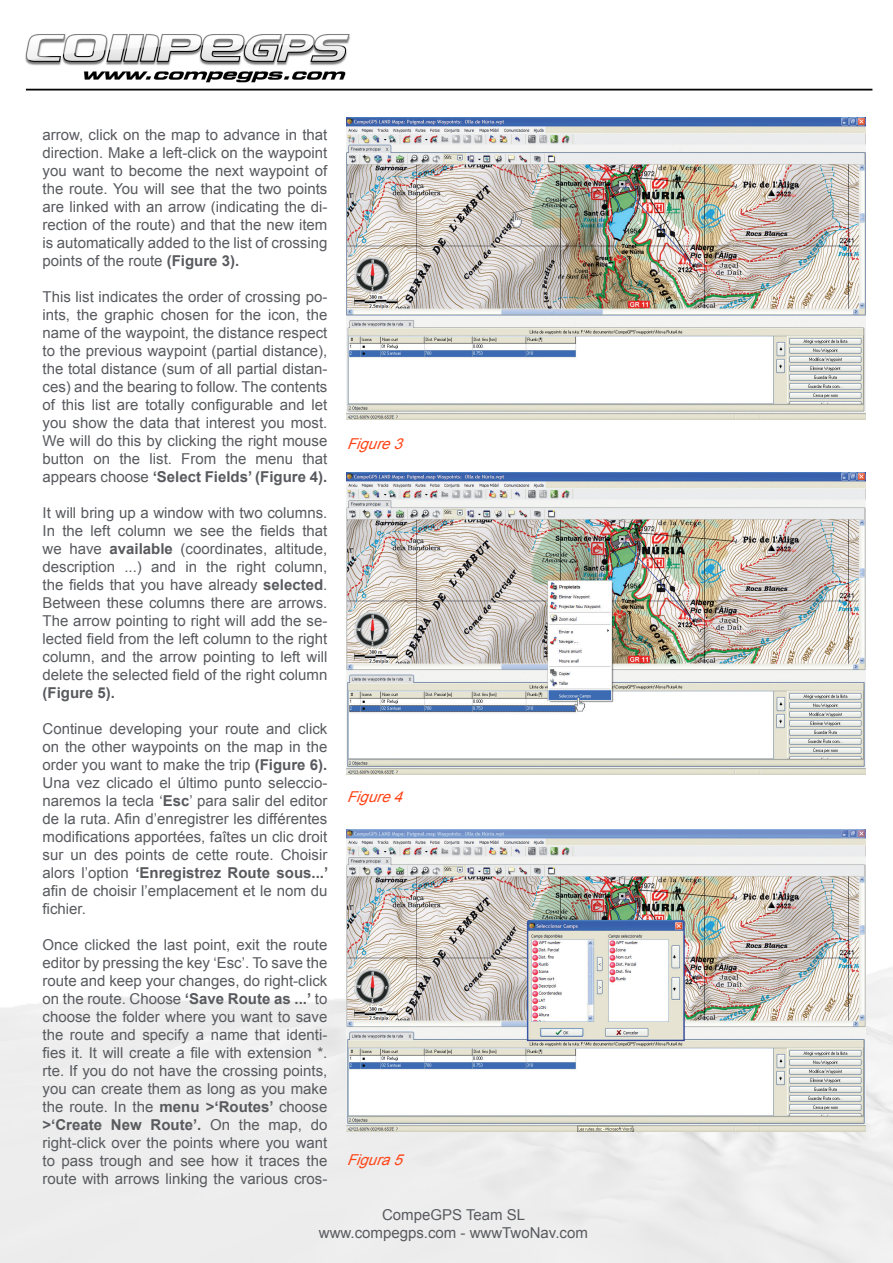
<style>
.page{position:relative;width:893px;height:1263px;background:#fff}
.page>*{position:absolute;margin:0;border:0;box-sizing:border-box;transform-origin:0 0}
.t1{font:15px/18px "Arial";color:#585a5e;text-align:justify}
.t2{font:italic 15px "Arial";color:#ff4417}
.t3{font:700 15px "Arial";color:#585a5e}
.s1{font-weight:700}
</style>
<div class="page">
<img style="left:0;top:34px;width:893px;height:1229px">
<img style="left:347px;top:117px;width:518px;height:303px">
<img style="left:347px;top:472px;width:518px;height:302px">
<img style="left:347px;top:829px;width:518px;height:303px">
<p class="t1" style="left:43px;top:126px;width:286px">arrow, click on the map to advance in that direction. Make a left-click on the waypoint you want to become the next waypoint of the route. You will see that the two points are linked with an arrow (indicating the di&shy;rection of the route) and that the new item is automatically added to the list of crossing points of the route <span class="s1">(Figure 3).</span></p>
<p class="t1" style="left:43px;top:288px;width:286px">This list indicates the order of crossing po&shy;ints, the graphic chosen for the icon, the name of the waypoint, the distance respect to the previous waypoint (partial distance), the total distance (sum of all partial distan&shy;ces) and the bearing to follow. The contents of this list are totally configurable and let you show the data that interest you most.<br>We will do this by clicking the right mouse button on the list. From the menu that appears choose <span class="s1">‘Select Fields’ (Figure 4).</span></p>
<p class="t1" style="left:43px;top:504px;width:286px">It will bring up a window with two columns.<br>In the left column we see the fields that we have <span class="s1">available</span> (coordinates, altitude, description ...) and in the right column, the fields that you have already <span class="s1">selected</span>.<br>Between these columns there are arrows.<br>The arrow pointing to right will add the se&shy;lected field from the left column to the right column, and the arrow pointing to left will delete the selected field of the right column</p>
<p class="t3" style="left:43px;top:683px;width:74px">(Figure 5).</p>
<p class="t1" style="left:43px;top:720px;width:287px">Continue developing your route and click on the other waypoints on the map in the order you want to make the trip <span class="s1">(Figure 6).<br></span>Una vez clicado el último punto seleccio&shy;naremos la tecla ‘<span class="s1">Esc</span>’ para salir del editor de la ruta. Afin d’enregistrer les différentes modifications apportées, faîtes un clic droit sur un des points de cette route. Choisir alors l’option <span class="s1">‘Enregistrez Route sous...’ </span>afin de choisir l’emplacement et le nom du fichier.</p>
<p class="t1" style="left:42px;top:936px;width:286px">Once clicked the last point, exit the route editor by pressing the key ‘Esc’. To save the route and keep your changes, do right-click on the route. Choose <span class="s1">‘Save Route as ...’</span> to choose the folder where you want to save the route and specify a name that identi&shy;fies it. It will create a file with extension *. rte. If you do not have the crossing points, you can create them as long as you make the route. In the <span class="s1">menu &gt;‘Routes’</span> choose <span class="s1">&gt;‘Create New Route’.</span> On the map, do right-click over the points where you want to pass trough and see how it traces the route with arrows linking the various cros-</p>
<p class="t2" style="left:347px;top:434px;width:64px">Figure3</p>
<p class="t2" style="left:347px;top:787px;width:64px">Figure4</p>
<p class="t2" style="left:347px;top:1150px;width:64px">Figura5</p>
<p class="t1" style="left:319px;top:1206px;width:270px;text-align:center">CompeGPS Team SL www.compegps.com - wwwTwoNav.com</p>
</div>
